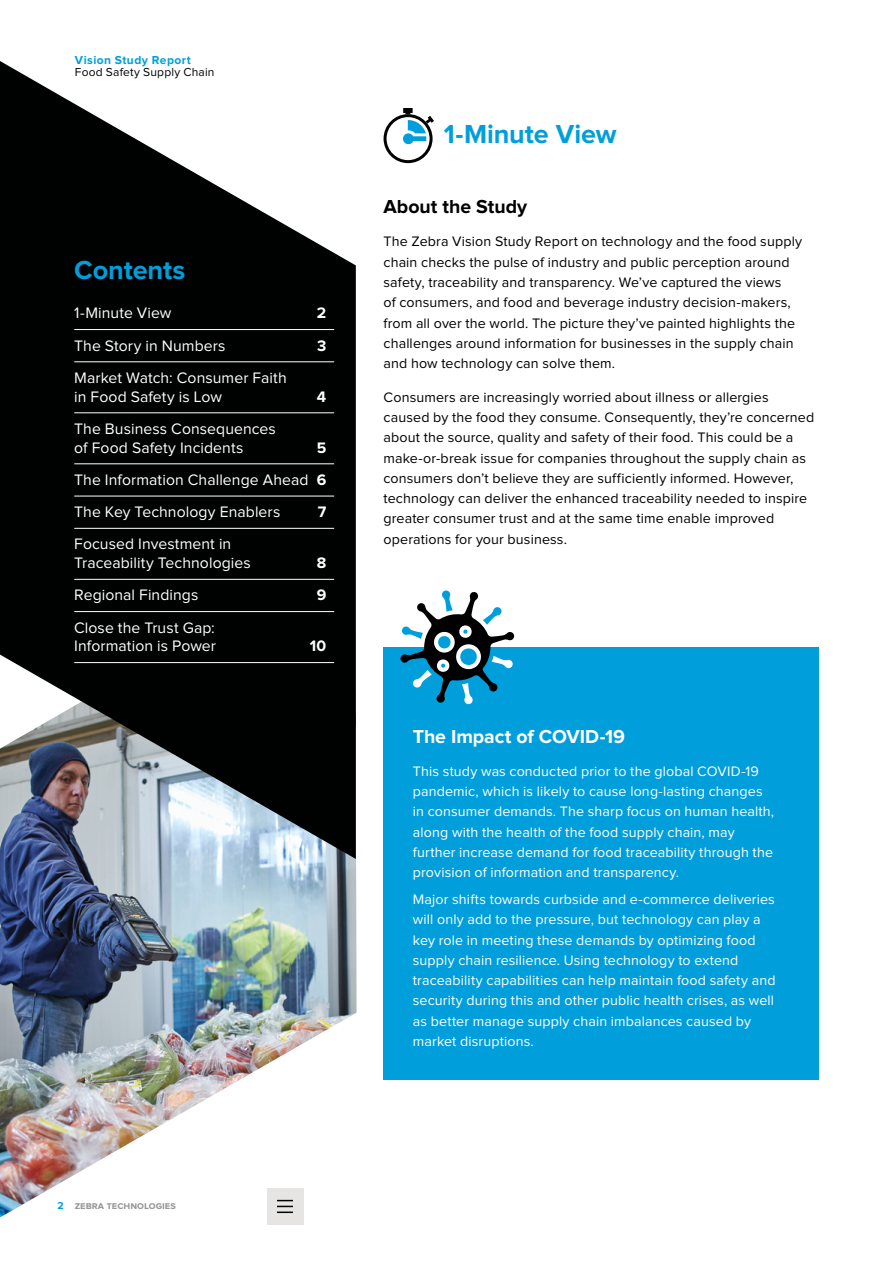
<style>
.page{position:relative;width:893px;height:1263px;background:#fff}
.page>*{position:absolute;margin:0;border:0;box-sizing:border-box;transform-origin:0 0}
.t1{font:700 27px "Proxima Nova";color:#009fdb}
.t2{font:700 19.5px "Proxima Nova";color:#fff}
.t3{font:700 19.5px "Proxima Nova";color:#000}
.t4{font:15.75px/18.8px "Proxima Nova";letter-spacing:.005em;color:#fff}
.t5{font:700 15.75px "Proxima Nova";color:#fff}
.t6{font:14.25px/20.2px "Proxima Nova";letter-spacing:.01em;color:#000101}
.t7{font:14.25px/20.2px "Proxima Nova";letter-spacing:.01em;color:#fff}
.t8{font:12px "Proxima Nova";letter-spacing:.015em;color:#000}
.t9{font:700 12px "Proxima Nova";letter-spacing:.04em;color:#009fdb}
.t10{font:700 10.5px "Proxima Nova";color:#989899}
.s1{font-weight:700}
.s2{color:#009fdb}
</style>
<div class="page">
<div style="left:267px;top:1188px;width:36px;height:36px;background:#e6e5e4"></div>
<svg style="left:384px;top:108px;width:50px;height:55px"></svg>
<div style="left:383px;top:647px;width:436px;height:433px;background:#009fdb"></div>
<svg style="left:400px;top:590px;width:114px;height:114px"></svg>
<img style="left:0;top:859px;width:356px;height:358px">
<svg style="left:0;top:61px;width:356px;height:798px;fill:#000101"></svg>
<hr style="left:74px;top:329px;width:260px;height:1px;background:#fff">
<hr style="left:74px;top:361px;width:260px;height:1px;background:#fff">
<hr style="left:74px;top:412px;width:260px;height:1px;background:#fff">
<hr style="left:74px;top:463px;width:260px;height:1px;background:#fff">
<hr style="left:74px;top:496px;width:260px;height:1px;background:#fff">
<hr style="left:74px;top:528px;width:260px;height:1px;background:#fff">
<hr style="left:74px;top:579px;width:260px;height:1px;background:#fff">
<hr style="left:74px;top:611px;width:260px;height:1px;background:#fff">
<hr style="left:74px;top:662px;width:260px;height:1px;background:#fff">
<p class="t9" style="left:75px;top:53px;width:117px">Vision Study Report</p>
<p class="t8" style="left:75px;top:66px;width:141px">Food Safety Supply Chain</p>
<h1 class="t1" style="left:74px;top:255px;width:113px">Contents</h1>
<p class="t4" style="left:74px;top:304px;width:99px">1-Minute View</p>
<p class="t5" style="left:317px;top:304px;width:11px">2</p>
<p class="t4" style="left:74px;top:336px;width:153px">The Story in Numbers</p>
<p class="t5" style="left:317px;top:336px;width:11px">3</p>
<p class="t4" style="left:74px;top:369px;width:214px">Market Watch: Consumer Faith in Food Safety is Low</p>
<p class="t5" style="left:317px;top:387px;width:11px">4</p>
<p class="t4" style="left:74px;top:420px;width:203px">The Business Consequences of Food Safety Incidents</p>
<p class="t4" style="left:74px;top:432px;width:253px;line-height:32.2px;text-align:justify;text-indent:242px"><span class="s1">5<br></span>The Information Challenge Ahead <span class="s1">6<br></span>The Key Technology Enablers</p>
<p class="t5" style="left:318px;top:503px;width:10px">7</p>
<p class="t4" style="left:74px;top:535px;width:178px">Focused Investment in<br>Traceability Technologies</p>
<p class="t5" style="left:317px;top:554px;width:11px">8</p>
<p class="t4" style="left:74px;top:586px;width:126px">Regional Findings</p>
<p class="t5" style="left:317px;top:586px;width:11px">9</p>
<p class="t4" style="left:74px;top:618px;width:143px">Close the Trust Gap:<br>Information is Power</p>
<p class="t5" style="left:310px;top:637px;width:18px">10</p>
<h1 class="t1" style="left:444px;top:118px;width:174px">1-Minute View</h1>
<h2 class="t3" style="left:384px;top:195px;width:145px">About the Study</h2>
<p class="t6" style="left:384px;top:232px;width:420px">The Zebra Vision Study Report on technology and the food supply chain checks the pulse of industry and public perception around safety, traceability and transparency. We’ve captured the views<br>of consumers, and food and beverage industry decision-makers, from all over the world. The picture they’ve painted highlights the challenges around information for businesses in the supply chain and how technology can solve them.</p>
<p class="t6" style="left:384px;top:387px;width:432px">Consumers are increasingly worried about illness or allergies caused by the food they consume. Consequently, they’re concerned about the source, quality and safety of their food. This could be a make-or-break issue for companies throughout the supply chain as consumers don’t believe they are sufficiently informed. However, technology can deliver the enhanced traceability needed to inspire greater consumer trust and at the same time enable improved operations for your business.</p>
<h2 class="t2" style="left:413px;top:726px;width:214px">The Impact of COVID-19</h2>
<p class="t7" style="left:413px;top:761px;width:363px">This study was conducted prior to the global COVID-19 pandemic, which is likely to cause long-lasting changes in consumer demands. The sharp focus on human health, along with the health of the food supply chain, may further increase demand for food traceability through the provision of information and transparency.</p>
<p class="t7" style="left:413px;top:890px;width:364px">Major shifts towards curbside and e-commerce deliveries will only add to the pressure, but technology can play a key role in meeting these demands by optimizing food supply chain resilience. Using technology to extend traceability capabilities can help maintain food safety and security during this and other public health crises, as well as better manage supply chain imbalances caused by market disruptions.</p>
<p class="t10" style="left:58px;top:1200px;width:120px"><span class="s2">2</span> zebra technologies</p>
</div>
